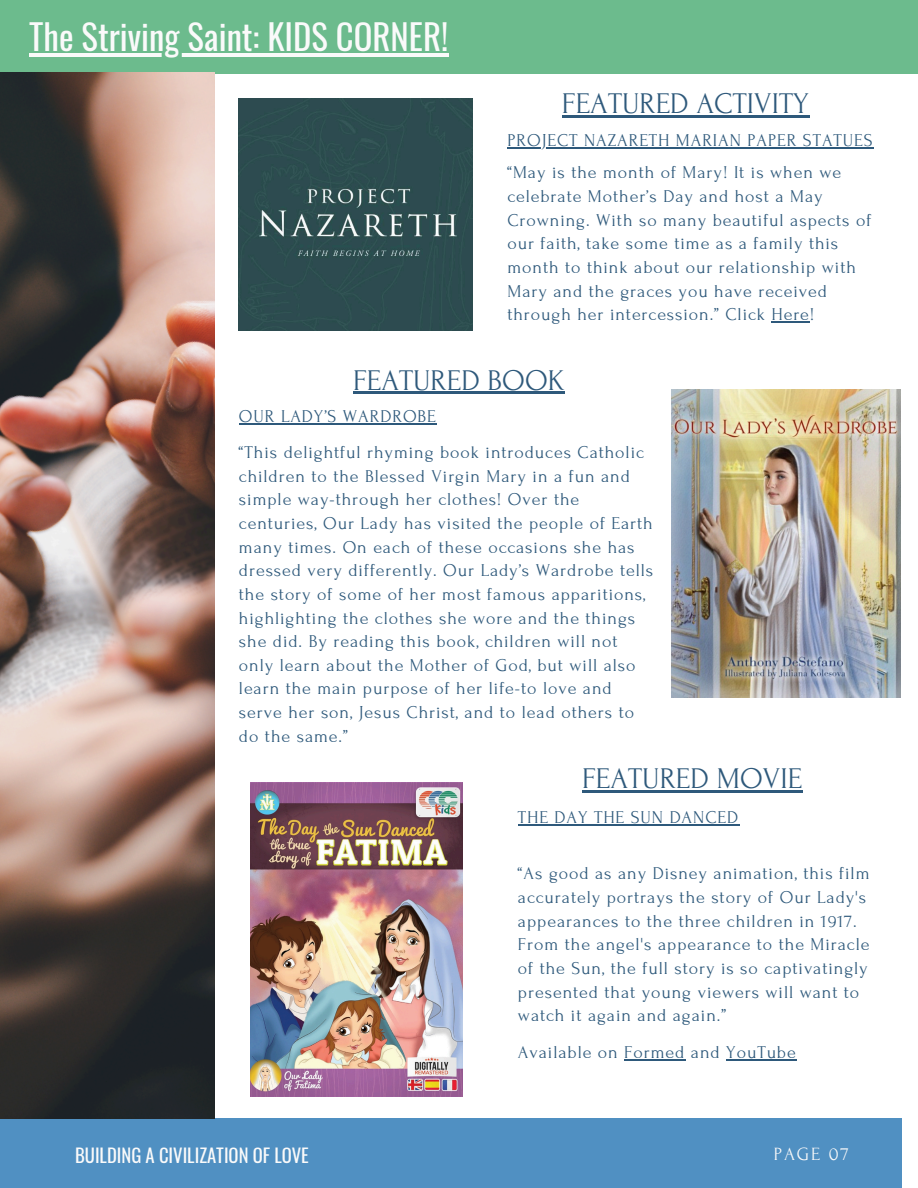
<style>
.page{position:relative;width:918px;height:1188px;background:#fff}
.page>*{position:absolute;margin:0;border:0;box-sizing:border-box;transform-origin:0 0}
.t1{font:34.8px "Oswald";color:#fafafa}
.t2{font:30px "Forum";color:#2e597b}
.t3{font:18.6px "Oswald";color:#fafafa}
.t4{font:18.6px "Forum";letter-spacing:.1em;color:#fafafa}
.t5{font:18px/23.7px "Forum";letter-spacing:.05em;color:#2e597b}
</style>
<div class="page">
<div style="left:0;top:1119px;width:901px;height:69px;background:#5090c2"></div>
<div style="left:0;top:0;width:918px;height:73px;background:#6cbb8d"></div>
<img style="left:0;top:72px;width:215px;height:1047px">
<div style="left:239px;top:99px;width:234px;height:231px;background:#2d4b50"></div>
<img style="left:671px;top:389px;width:230px;height:308px">
<img style="left:251px;top:783px;width:211px;height:313px">
<hr style="left:29px;top:54px;width:419px;height:3px;background:#fafafa">
<hr style="left:507px;top:147px;width:367px;height:1px;background:#2e597b">
<hr style="left:772px;top:321px;width:38px;height:1px;background:#2e597b">
<hr style="left:518px;top:824px;width:221px;height:1px;background:#2e597b">
<hr style="left:624px;top:1059px;width:61px;height:2px;background:#2e597b">
<hr style="left:726px;top:1059px;width:71px;height:2px;background:#2e597b">
<hr style="left:562px;top:115px;width:247px;height:3px;background:#2e597b">
<hr style="left:353px;top:392px;width:212px;height:2px;background:#2e597b">
<hr style="left:582px;top:790px;width:220px;height:2px;background:#2e597b">
<hr style="left:239px;top:423px;width:198px;height:1px;background:#2e597b">
<h2 class="t1" style="left:29px;top:10px;width:421px">The Striving Saint: KIDS CORNER!</h2>
<p class="t2" style="left:562px;top:88px;width:249px">FEATURED ACTIVITY</p>
<h3 class="t5" style="left:507px;top:129px;width:367px">PROJECT NAZARETH MARIAN PAPER STATUES</h3>
<p class="t5" style="left:507px;top:161px;width:366px">“May is the month of Mary! It is when we celebrate Mother’s Day and host a May Crowning. With so many beautiful aspects of our faith, take some time as a family this month to think about our relationship with Mary and the graces you have received through her intercession.” Click Here!</p>
<p class="t2" style="left:353px;top:364px;width:213px">FEATURED BOOK</p>
<h3 class="t5" style="left:239px;top:405px;width:199px">OUR LADY’S WARDROBE</h3>
<h3 class="t5" style="left:239px;top:441px;width:416px">“This delightful rhyming book introduces Catholic children to the Blessed Virgin Mary in a fun and simple way-through her clothes! Over the centuries, Our Lady has visited the people of Earth many times. On each of these occasions she has dressed very differently. Our Lady’s Wardrobe tells the story of some of her most famous apparitions, highlighting the clothes she wore and the things she did. By reading this book, children will not only learn about the Mother of God, but will also learn the main purpose of her life-to love and serve her son, Jesus Christ, and to lead others to do the same.”</h3>
<h2 class="t2" style="left:582px;top:762px;width:222px">FEATURED MOVIE</h2>
<p class="t5" style="left:518px;top:806px;width:222px">THE DAY THE SUN DANCED</p>
<p class="t5" style="left:518px;top:862px;width:353px">“As good as any Disney animation, this film accurately portrays the story of Our Lady's appearances to the three children in 1917.<br>From the angel's appearance to the Miracle of the Sun, the full story is so captivatingly presented that young viewers will want to watch it again and again.”</p>
<p class="t5" style="left:518px;top:1041px;width:279px">Available on Formed and YouTube</p>
<h3 class="t3" style="left:75px;top:1141px;width:235px">BUILDING A CIVILIZATION OF LOVE</h3>
<p class="t4" style="left:774px;top:1144px;width:76px">PAGE 07</p>
</div>
